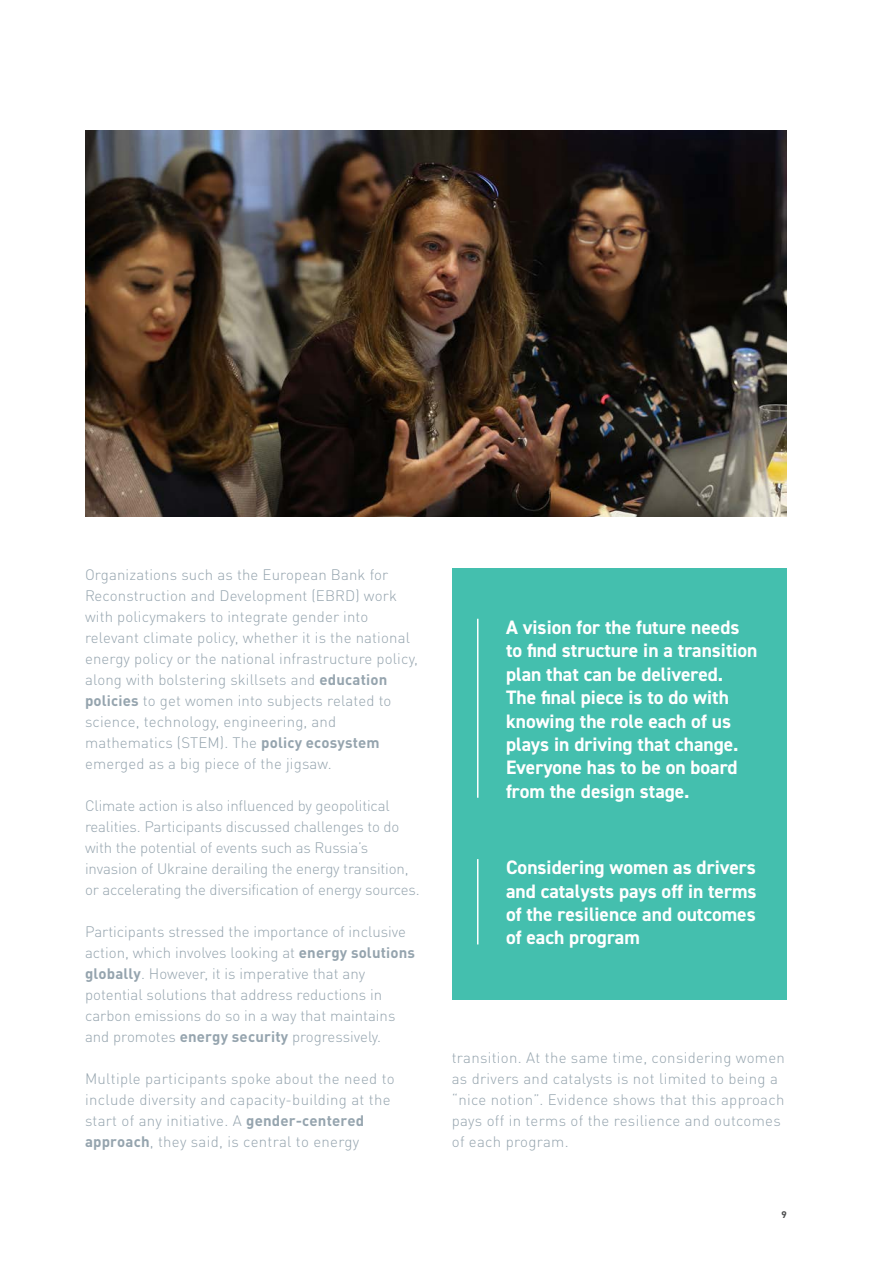
<style>
.page{position:relative;width:893px;height:1263px;background:#fff}
.page>*{position:absolute;margin:0;border:0;box-sizing:border-box;transform-origin:0 0}
.t1{font:700 19.5px/23.4px "DIN2014";color:#fff}
.t2{font:300 15px/21px "DIN Pro";letter-spacing:.01em;color:#95a4ae}
.t3{font:300 15px/21px "DIN Pro";letter-spacing:-.01em;color:#95a4ae}
.t4{font:700 9.75px "DIN2014";color:#4b4c4d}
.s1{font-weight:700}
</style>
<div class="page">
<div style="left:452px;top:569px;width:335px;height:431px;background:#44bfae"></div>
<hr style="left:477px;top:619px;width:1px;height:179px;background:#fff">
<hr style="left:477px;top:859px;width:1px;height:85px;background:#fff">
<img style="left:85px;top:130px;width:702px;height:387px">
<p class="t2" style="left:85px;top:562px;width:335px">Organizations such as the European Bank for Reconstruction and Development (EBRD) work with policymakers to integrate gender into relevant climate policy, whether it is the national energy policy or the national infrastructure policy, along with bolstering skillsets and <span class="s1">education policies</span> to get women into subjects related to science, technology, engineering, and mathematics (STEM). The <span class="s1">policy ecosystem </span>emerged as a big piece of the jigsaw.</p>
<p class="t3" style="left:85px;top:793px;width:336px">Climate action is also influenced by geopolitical realities. Participants discussed challenges to do with the potential of events such as Russia’s invasion of Ukraine derailing the energy transition, or accelerating the diversification of energy sources.</p>
<p class="t2" style="left:85px;top:919px;width:331px">Participants stressed the importance of inclusive action, which involves looking at <span class="s1">energy solutions globally</span>. However, it is imperative that any potential solutions that address reductions in carbon emissions do so in a way that maintains and promotes <span class="s1">energy security</span> progressively.</p>
<p class="t2" style="left:85px;top:1066px;width:311px">Multiple participants spoke about the need to include diversity and capacity-building at the start of any initiative. A <span class="s1">gender-centered approach</span>, they said, is central to energy</p>
<p class="t1" style="left:506px;top:615px;width:253px">A vision for the future needs to find structure in a transition plan that can be delivered.<br>The final piece is to do with knowing the role each of us plays in driving that change.<br>Everyone has to be on board from the design stage.</p>
<p class="t1" style="left:506px;top:855px;width:252px;text-align:justify">Considering women as drivers and catalysts pays off in terms of the resilience and outcomes of each program</p>
<p class="t2" style="left:452px;top:1046px;width:335px">transition. At the same time, considering women as drivers and catalysts is not limited to being a “nice notion”. Evidence shows that this approach pays off in terms of the resilience and outcomes of each program.</p>
<p class="t4" style="left:781px;top:1208px;width:7px">9</p>
</div>
